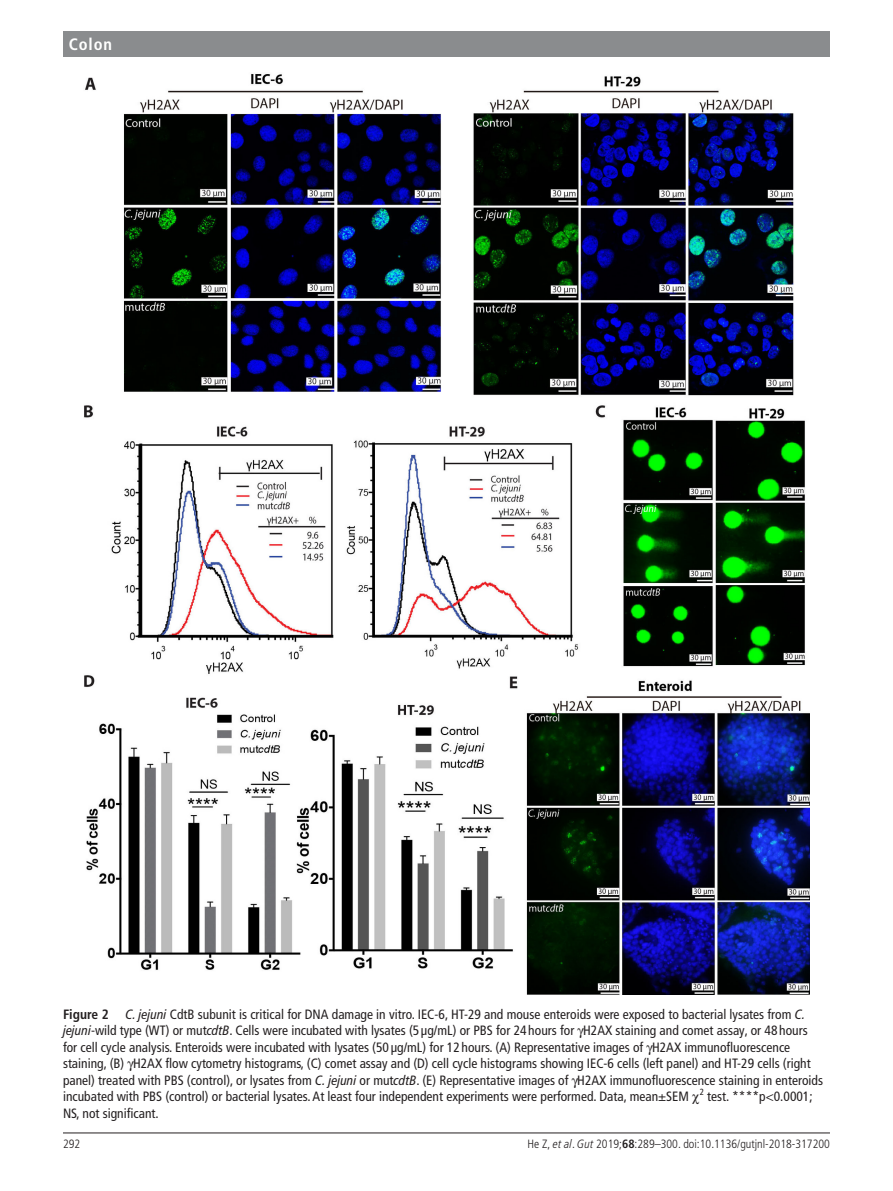
<style>
.page{position:relative;width:893px;height:1191px;background:#fff}
.page>*{position:absolute;margin:0;border:0;box-sizing:border-box;transform-origin:0 0}
.t1{font:700 condensed 16.5px "Frutiger LT Pro";color:#fff}
.t2{font:condensed 13.5px/16.5px "Frutiger LT Pro";color:#231f20}
.t3{font:300 condensed 12px "Frutiger LT Pro";color:#231f20}
.s1{font-weight:700}
.s2{font-style:italic}
</style>
<div class="page">
<hr style="left:63px;top:1132px;width:767px;height:1px;background:#231f20">
<div style="left:63px;top:31px;width:767px;height:25px;background:#8a8c8e"></div>
<img style="left:84px;top:74px;width:726px;height:920px">
<p class="t1" style="left:69px;top:34px;width:45px">Colon</p>
<p class="t2" style="left:63px;top:1006px;width:761px"><span class="s1">Figure 2</span> <span class="s2">C. jejuni</span> CdtB subunit is critical for DNA damage in vitro. IEC-6, HT-29 and mouse enteroids were exposed to bacterial lysates from <span class="s2">C. jejuni</span>-wild type (WT) or mut<span class="s2">cdtB</span>. Cells were incubated with lysates (5 µg/mL) or PBS for 24 hours for H2AX staining and comet assay, or 48 hours for cell cycle analysis. Enteroids were incubated with lysates (50 µg/mL) for 12 hours. (A) Representative images of H2AX immunofluorescence staining, (B) H2AX flow cytometry histograms, (C) comet assay and (D) cell cycle histograms showing IEC-6 cells (left panel) and HT-29 cells (right panel) treated with PBS (control), or lysates from <span class="s2">C. jejuni</span> or mut<span class="s2">cdtB</span>. (E) Representative images of H2AX immunofluorescence staining in enteroids incubated with PBS (control) or bacterial lysates. At least four independent experiments were performed. Data, mean±SEM <sup>2</sup> test. ****p&lt;0.0001; NS, not significant.</p>
<p class="t3" style="left:63px;top:1136px;width:19px">292</p>
<p class="t3" style="left:528px;top:1136px;width:304px">He Z, <span class="s2">et al</span>. <span class="s2">Gut</span> 2019;<span class="s1">68</span>:289–300. doi:10.1136/gutjnl-2018-317200</p>
</div>
